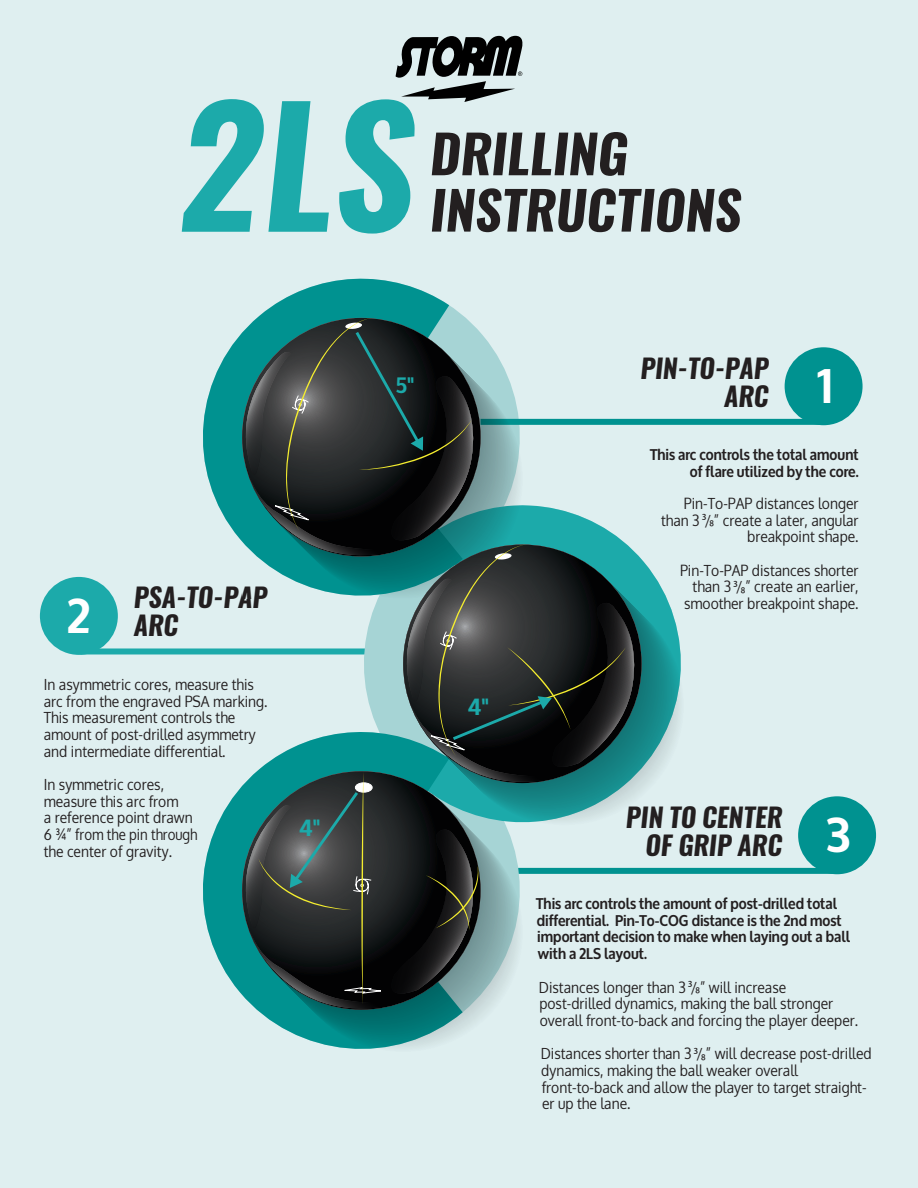
<style>
.page{position:relative;width:918px;height:1188px;background:#dfeff0}
.page>*{position:absolute;margin:0;border:0;box-sizing:border-box;transform-origin:0 0}
.t1{font:italic 700 161.25px "Oswald";color:#1caaaa}
.t2{font:italic 700 52.65px "Oswald";color:#231f20}
.t3{font:700 48px "Oxygen";color:#fff}
.t4{font:italic 700 26.4px/28.2px "Oswald";color:#231f20;text-align:right}
.t5{font:700 23.25px "Oxygen";color:#1caaaa}
.t6{font:700 22.05px "Oxygen";color:#1caaaa}
.t7{font:15.45px/16.6px "Oxygen";color:#231f20;scale:.9 1}
.t8{font:700 15.45px/16.6px "Oxygen";color:#231f20;text-align:right;scale:.9 1}
.s1{font-family:"Myriad Pro"}
</style>
<div class="page">
<svg style="left:396px;top:36px;width:127px;height:66px"></svg>
<div style="left:81px;top:648px;width:329px;height:6px;background:#1caaaa"></div>
<div style="left:40px;top:577px;width:78px;height:78px;background:#1caaaa;border-radius:50%"></div>
<div style="left:481px;top:419px;width:341px;height:6px;background:#009290"></div>
<div style="left:785px;top:347px;width:78px;height:78px;background:#009290;border-radius:50%"></div>
<div style="left:494px;top:868px;width:341px;height:6px;background:#009290"></div>
<div style="left:798px;top:796px;width:78px;height:78px;background:#009290;border-radius:50%"></div>
<svg style="left:117px;top:648px;width:258px;height:401px"></svg>
<svg style="left:634px;top:551px;width:47px;height:126px"></svg>
<svg style="left:203px;top:278px;width:263px;height:268px;fill:#009290"></svg>
<svg style="left:117px;top:654px;width:209px;height:370px"></svg>
<svg style="left:246px;top:318px;width:388px;height:690px"></svg>
<h1 class="t1" style="left:177px;top:54px;width:240px">2LS</h1>
<h2 class="t2" style="left:430px;top:117px;width:200px">DRILLING</h2>
<h2 class="t2" style="left:430px;top:174px;width:313px">INSTRUCTIONS</h2>
<h3 class="t3" style="left:67px;top:586px;width:25px">2</h3>
<h3 class="t4" style="left:134px;top:584px;width:135px;text-align:left">PSA-TO-PAP<br>ARC</h3>
<p class="t7" style="left:44px;top:676px;width:250px">In asymmetric cores, measure this arc from the engraved PSA marking.<br>This measurement controls the amount of post-drilled asymmetry and intermediate differential.</p>
<p class="t7" style="left:44px;top:776px;width:172px">In symmetric cores, measure this arc from<br>a reference point drawn<br>6 ¾” from the pin through the center of gravity.</p>
<h3 class="t5" style="left:299px;top:813px;width:23px">4"</h3>
<h3 class="t6" style="left:395px;top:372px;width:20px">5"</h3>
<h3 class="t5" style="left:468px;top:693px;width:23px">4"</h3>
<h3 class="t4" style="left:640px;top:355px;width:130px">PIN-TO-PAP<br>ARC</h3>
<h3 class="t3" style="left:817px;top:357px;width:18px">1</h3>
<p class="t8" style="left:650px;top:447px;width:233px">This arc controls the total amount of flare utilized by the core.</p>
<p class="t7" style="left:661px;top:495px;width:221px;text-align:right">Pin-To-PAP distances longer than 3 <span class="s1">3</span>/<span class="s1">8</span>” create a later, angular breakpoint shape.</p>
<p class="t7" style="left:680px;top:562px;width:200px;text-align:right">Pin-To-PAP distances shorter than 3 <span class="s1">3</span>/<span class="s1">8</span>” create an earlier, smoother breakpoint shape.</p>
<h3 class="t4" style="left:626px;top:804px;width:158px">PIN TO CENTER<br>OF GRIP ARC</h3>
<h3 class="t3" style="left:826px;top:806px;width:26px">3</h3>
<p class="t8" style="left:536px;top:896px;width:350px;text-align:left">This arc controls the amount of post-drilled total differential. Pin-To-COG distance is the 2nd most important decision to make when laying out a ball with a 2LS layout.</p>
<p class="t7" style="left:539px;top:979px;width:356px">Distances longer than 3 <span class="s1">3</span>/<span class="s1">8</span>” will increase post-drilled dynamics, making the ball stronger overall front-to-back and forcing the player deeper.</p>
<p class="t7" style="left:541px;top:1045px;width:369px">Distances shorter than 3 <span class="s1">3</span>/<span class="s1">8</span>” will decrease post-drilled dynamics, making the ball weaker overall front-to-back and allow the player to target straight&shy;er up the lane.</p>
</div>
